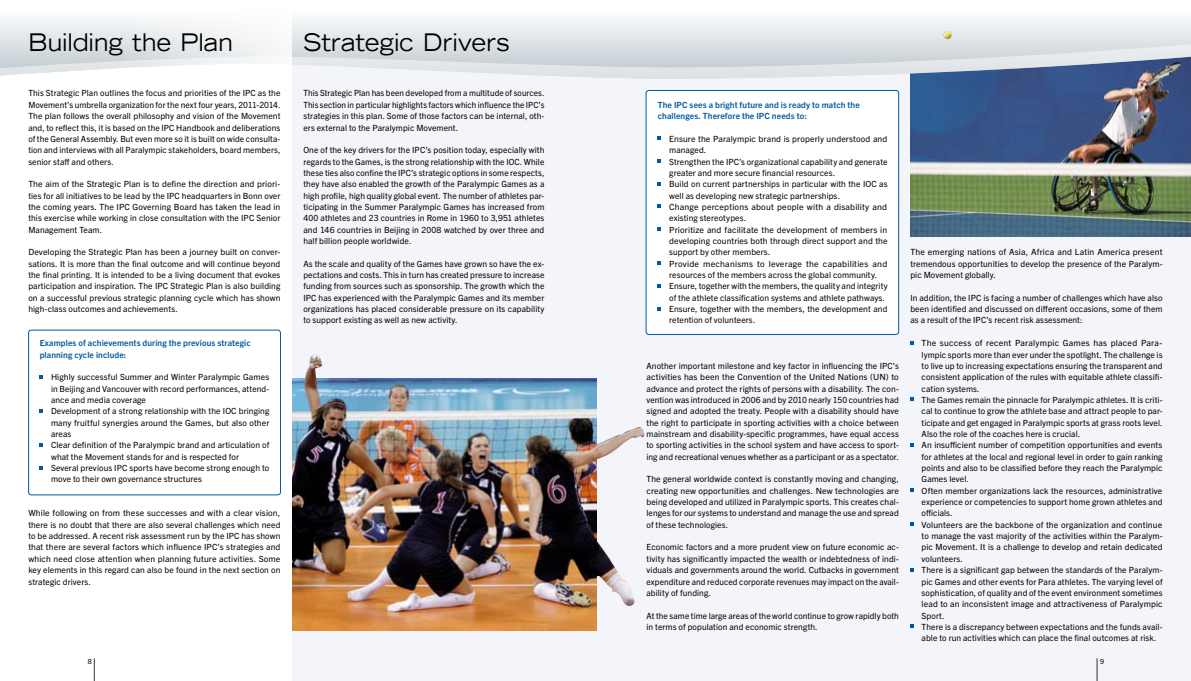
<style>
.page{position:relative;width:1191px;height:681px;background:#fff}
.page>*{position:absolute;margin:0;border:0;box-sizing:border-box;transform-origin:0 0}
.t1{font:expanded 24px "Trade Gothic LH";letter-spacing:.015em;color:#000;scale:.9 1}
.t2{font:8.5px/11.3px "Trade Gothic Next LT Pro";letter-spacing:.01em;color:#000;text-align:justify}
.t3{font:700 8.5px/11.3px "Trade Gothic Next LT Pro";letter-spacing:.01em;color:#005aa2}
.t4{font:7px "Trade Gothic Next LT Pro";color:#000}
</style>
<div class="page">
<svg style="left:94px;top:658px;width:1px;height:22px"></svg>
<div style="left:292px;top:0;width:899px;height:680px;background:#f4f5fa"></div>
<svg style="left:1096px;top:658px;width:1px;height:22px"></svg>
<img style="left:910px;top:79px;width:281px;height:158px">
<div style="left:0;top:19px;width:229px;height:12px;background:#f1f3f4"></div>
<svg style="left:292px;top:0;width:899px;height:31px"></svg>
<img style="left:292px;top:623px;width:304px;height:7px">
<img style="left:292px;top:354px;width:352px;height:269px">
<div style="left:646px;top:90px;width:252px;height:244px;background:#fff;border-radius:3px"></div>
<div style="left:645px;top:90px;width:254px;height:244px;border:1px solid #005aa2;border-radius:3px"></div>
<div style="left:28px;top:329px;width:253px;height:166px;border:1px solid #005aa2;border-radius:3px"></div>
<svg style="left:0;top:31px;width:1191px;height:48px"></svg>
<h1 class="t1" style="left:28px;top:27px;width:229px">Building the Plan</h1>
<p class="t2" style="left:28px;top:87px;width:254px">This Strategic Plan outlines the focus and priorities of the IPC as the Movement’s umbrella organization for the next four years, 2011-2014.<br>The plan follows the overall philosophy and vision of the Movement and, to reflect this, it is based on the IPC Handbook and deliberations of the General Assembly. But even more so it is built on wide consulta&shy;tion and interviews with all Paralympic stakeholders, board members, senior staff and others.</p>
<p class="t2" style="left:28px;top:178px;width:254px">The aim of the Strategic Plan is to define the direction and priori&shy;ties for all initiatives to be lead by the IPC headquarters in Bonn over the coming years. The IPC Governing Board has taken the lead in this exercise while working in close consultation with the IPC Senior Management Team.</p>
<p class="t2" style="left:28px;top:246px;width:254px">Developing the Strategic Plan has been a journey built on conver&shy;sations. It is more than the final outcome and will continue beyond the final printing. It is intended to be a living document that evokes participation and inspiration. The IPC Strategic Plan is also building on a successful previous strategic planning cycle which has shown high-class outcomes and achievements.</p>
<p class="t3" style="left:40px;top:337px;width:213px">Examples of achievements during the previous strategic planning cycle include:</p>
<p class="t2" style="left:51px;top:371px;width:220px;text-align:left">Highly successful Summer and Winter Paralympic Games in Beijing and Vancouver with record performances, attend&shy;ance and media coverage<br>Development of a strong relationship with the IOC bringing many fruitful synergies around the Games, but also other areas<br>Clear definition of the Paralympic brand and articulation of what the Movement stands for and is respected for<br>Several previous IPC sports have become strong enough to move to their own governance structures</p>
<p class="t2" style="left:28px;top:507px;width:254px">While following on from these successes and with a clear vision, there is no doubt that there are also several challenges which need to be addressed. A recent risk assessment run by the IPC has shown that there are several factors which influence IPC’s strategies and which need close attention when planning future activities. Some key elements in this regard can also be found in the next section on strategic drivers.</p>
<h1 class="t1" style="left:303px;top:27px;width:231px">Strategic Drivers</h1>
<p class="t2" style="left:303px;top:87px;width:242px">This Strategic Plan has been developed from a multitude of sources.<br>This section in particular highlights factors which influence the IPC’s strategies in this plan. Some of those factors can be internal, oth&shy;ers external to the Paralympic Movement.</p>
<p class="t2" style="left:303px;top:144px;width:242px">One of the key drivers for the IPC’s position today, especially with regards to the Games, is the strong relationship with the IOC. While these ties also confine the IPC’s strategic options in some respects, they have also enabled the growth of the Paralympic Games as a high profile, high quality global event. The number of athletes par&shy;ticipating in the Summer Paralympic Games has increased from 400 athletes and 23 countries in Rome in 1960 to 3,951 athletes and 146 countries in Beijing in 2008 watched by over three and half billion people worldwide.</p>
<p class="t2" style="left:303px;top:257px;width:242px">As the scale and quality of the Games have grown so have the ex&shy;pectations and costs. This in turn has created pressure to increase funding from sources such as sponsorship. The growth which the IPC has experienced with the Paralympic Games and its member organizations has placed considerable pressure on its capability to support existing as well as new activity.</p>
<p class="t3" style="left:658px;top:98px;width:203px">The IPC sees a bright future and is ready to match the challenges. Therefore the IPC needs to:</p>
<p class="t2" style="left:669px;top:132px;width:220px;text-align:left">Ensure the Paralympic brand is properly understood and managed.<br>Strengthen the IPC’s organizational capability and generate greater and more secure financial resources.<br>Build on current partnerships in particular with the IOC as well as developing new strategic partnerships.<br>Change perceptions about people with a disability and existing stereotypes.<br>Prioritize and facilitate the development of members in developing countries both through direct support and the support by other members.<br>Provide mechanisms to leverage the capabilities and resources of the members across the global community.<br>Ensure, together with the members, the quality and integrity of the athlete classification systems and athlete pathways.<br>Ensure, together with the members, the development and retention of volunteers.</p>
<p class="t2" style="left:646px;top:359px;width:254px">Another important milestone and key factor in influencing the IPC’s activities has been the Convention of the United Nations (UN) to advance and protect the rights of persons with a disability. The con&shy;vention was introduced in 2006 and by 2010 nearly 150 countries had signed and adopted the treaty. People with a disability should have the right to participate in sporting activities with a choice between mainstream and disability-specific programmes, have equal access to sporting activities in the school system and have access to sport&shy;ing and recreational venues whether as a participant or as a spectator.</p>
<p class="t2" style="left:646px;top:473px;width:254px">The general worldwide context is constantly moving and changing, creating new opportunities and challenges. New technologies are being developed and utilized in Paralympic sports. This creates chal&shy;lenges for our systems to understand and manage the use and spread of these technologies.</p>
<p class="t2" style="left:646px;top:541px;width:254px">Economic factors and a more prudent view on future economic ac&shy;tivity has significantly impacted the wealth or indebtedness of indi&shy;viduals and governments around the world. Cutbacks in government expenditure and reduced corporate revenues may impact on the avail&shy;ability of funding.</p>
<p class="t2" style="left:646px;top:609px;width:254px">At the same time large areas of the world continue to grow rapidly both in terms of population and economic strength.</p>
<p class="t2" style="left:910px;top:246px;width:254px">The emerging nations of Asia, Africa and Latin America present tremendous opportunities to develop the presence of the Paralym&shy;pic Movement globally.</p>
<p class="t2" style="left:910px;top:291px;width:254px">In addition, the IPC is facing a number of challenges which have also been identified and discussed on different occasions, some of them as a result of the IPC’s recent risk assessment:</p>
<p class="t2" style="left:921px;top:337px;width:242px;text-align:left">The success of recent Paralympic Games has placed Para&shy;lympic sports more than ever under the spotlight. The challenge is to live up to increasing expectations ensuring the transparent and consistent application of the rules with equitable athlete classifi&shy;cation systems.<br>The Games remain the pinnacle for Paralympic athletes. It is criti&shy;cal to continue to grow the athlete base and attract people to par&shy;ticipate and get engaged in Paralympic sports at grass roots level.<br>Also the role of the coaches here is crucial.<br>An insufficient number of competition opportunities and events for athletes at the local and regional level in order to gain ranking points and also to be classified before they reach the Paralympic Games level.<br>Often member organizations lack the resources, administrative experience or competencies to support home grown athletes and officials.<br>Volunteers are the backbone of the organization and continue to manage the vast majority of the activities within the Paralym&shy;pic Movement. It is a challenge to develop and retain dedicated volunteers.<br>There is a significant gap between the standards of the Paralym&shy;pic Games and other events for Para athletes. The varying level of sophistication, of quality and of the event environment sometimes lead to an inconsistent image and attractiveness of Paralympic Sport.<br>There is a discrepancy between expectations and the funds avail&shy;able to run activities which can place the final outcomes at risk.</p>
<p class="t4" style="left:88px;top:656px;width:6px">8</p>
<p class="t4" style="left:1100px;top:656px;width:6px">9</p>
</div>
